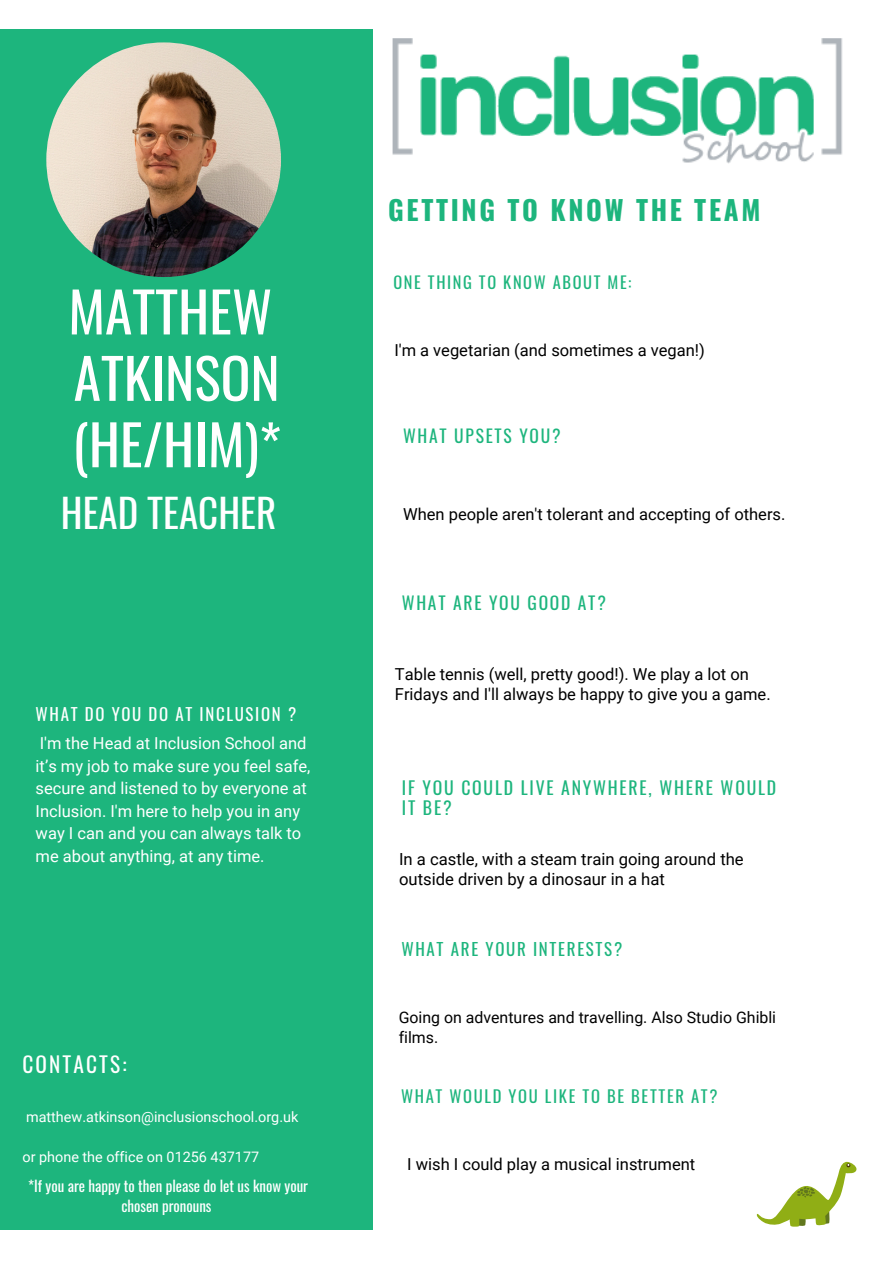
<style>
.page{position:relative;width:894px;height:1264px;background:#fff}
.page>*{position:absolute;margin:0;border:0;box-sizing:border-box;transform-origin:0 0}
.t1{font:55.5px/66.3px "Oswald";color:#fff}
.t2{font:39px "Oswald";color:#fff}
.t3{font:700 27px "Oswald";letter-spacing:.1em;color:#1db57d}
.t4{font:21.3px "Oswald";letter-spacing:.1em;color:#fff}
.t5{font:17.7px/20.9px "Oswald";letter-spacing:.1em;color:#1db57d}
.t6{font:17.55px "Oswald";letter-spacing:.1em;color:#1db57d}
.t7{font:16.95px "Oswald";letter-spacing:.1em;color:#1db57d}
.t8{font:16.8px "Oswald";letter-spacing:.1em;color:#fff}
.t9{font:16.65px "Roboto";color:#000}
.t10{font:16.5px "Roboto";color:#000}
.t11{font:16.5px/22.5px "Roboto";color:#fff}
.t12{font:16.5px "Oswald";letter-spacing:.1em;color:#1db57d}
.t13{font:16.35px "Oswald";letter-spacing:.1em;color:#1db57d}
.t14{font:15.9px "Roboto";color:#000}
.t15{font:14.85px/20.2px "Oswald";color:#fff;text-align:center}
.t16{font:14.4px "Roboto";color:#fff}
</style>
<div class="page">
<div style="left:0;top:29px;width:373px;height:1200px;background:#1db57d"></div>
<img style="left:46px;top:42px;width:235px;height:235px;border-radius:50%">
<svg style="left:756px;top:1161px;width:100px;height:66px"></svg>
<img style="left:392px;top:38px;width:451px;height:126px">
<p class="t1" style="left:68px;top:276px;width:214px">MATTHEW<br>ATKINSON (HE/HIM)*</p>
<h5 class="t2" style="left:61px;top:482px;width:217px">HEAD TEACHER</h5>
<p class="t8" style="left:36px;top:700px;width:262px">WHAT DO YOU DO AT INCLUSION ?</p>
<h4 class="t11" style="left:36px;top:732px;width:276px">I'm the Head at Inclusion School and it’s my job to make sure you feel safe, secure and listened to by everyone at Inclusion. I'm here to help you in any way I can and you can always talk to me about anything, at any time.</h4>
<p class="t4" style="left:23px;top:1047px;width:106px">CONTACTS:</p>
<h4 class="t16" style="left:26px;top:1108px;width:274px">matthew.atkinson@inclusionschool.org.uk</h4>
<p class="t16" style="left:23px;top:1148px;width:238px">or phone the office on 01256 437177</p>
<h4 class="t15" style="left:28px;top:1174px;width:281px">*If you are happy to then please do let us know your chosen pronouns</h4>
<p class="t3" style="left:388px;top:188px;width:374px">GETTING TO KNOW THE TEAM</p>
<h4 class="t13" style="left:393px;top:269px;width:239px">ONE THING TO KNOW ABOUT ME:</h4>
<p class="t10" style="left:394px;top:341px;width:312px">I'm a vegetarian (and sometimes a vegan!)</p>
<p class="t6" style="left:403px;top:422px;width:159px">WHAT UPSETS YOU?</p>
<p class="t10" style="left:403px;top:505px;width:384px">When people aren't tolerant and accepting of others.</p>
<p class="t6" style="left:401px;top:589px;width:205px">WHAT ARE YOU GOOD AT?</p>
<p class="t10" style="left:395px;top:664px;width:355px">Table tennis (well, pretty good!). We play a lot on</p>
<p class="t10" style="left:395px;top:685px;width:377px">Fridays and I'll always be happy to give you a game.</p>
<h3 class="t5" style="left:402px;top:776px;width:376px">IF YOU COULD LIVE ANYWHERE, WHERE WOULD<br>IT BE?</h3>
<h6 class="t9" style="left:399px;top:849px;width:346px">In a castle, with a steam train going around the</h6>
<p class="t9" style="left:399px;top:870px;width:267px">outside driven by a dinosaur in a hat</p>
<p class="t7" style="left:401px;top:935px;width:222px">WHAT ARE YOUR INTERESTS?</p>
<h6 class="t14" style="left:398px;top:1007px;width:379px">Going on adventures and travelling. Also Studio Ghibli</h6>
<p class="t14" style="left:398px;top:1027px;width:41px">films.</p>
<h2 class="t12" style="left:401px;top:1083px;width:318px">WHAT WOULD YOU LIKE TO BE BETTER AT?</h2>
<h4 class="t10" style="left:407px;top:1154px;width:289px">I wish I could play a musical instrument</h4>
</div>
